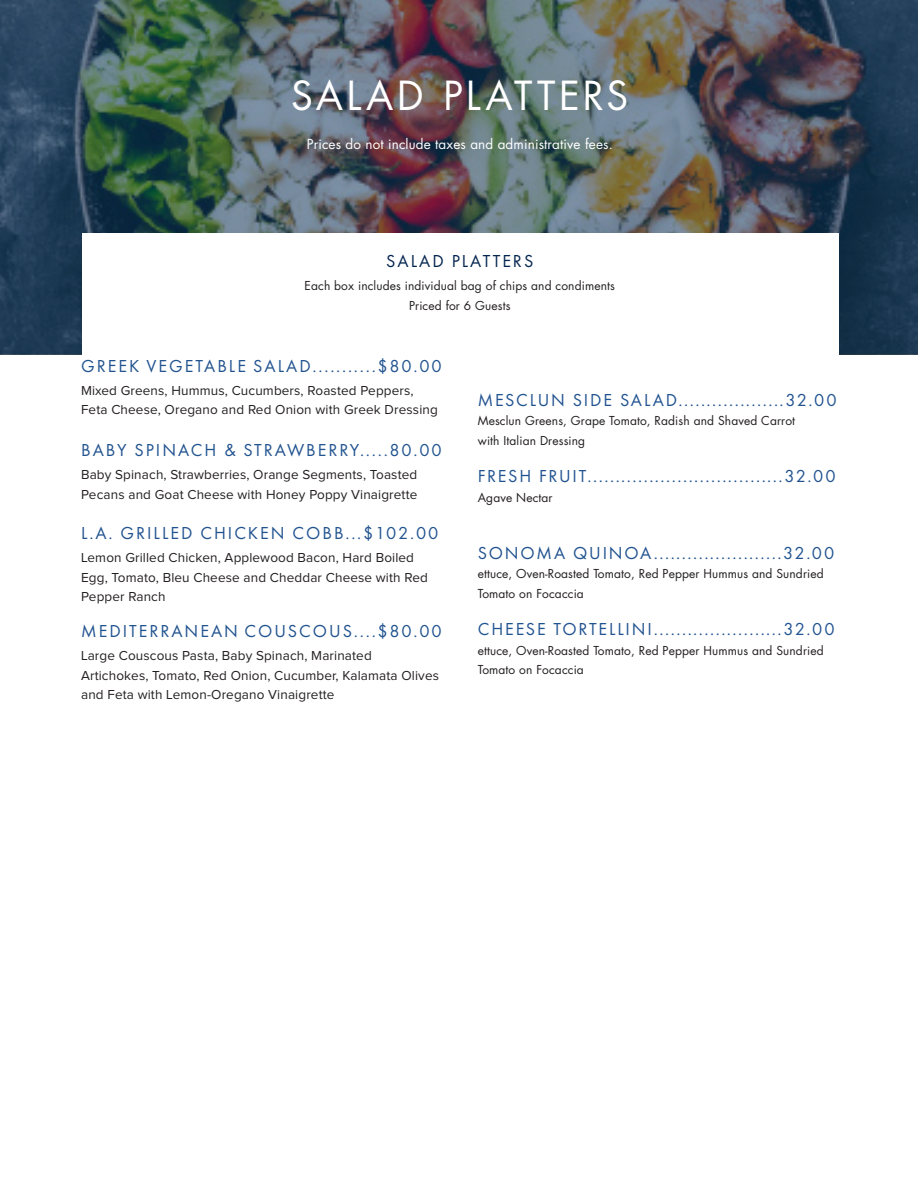
<style>
.page{position:relative;width:918px;height:1188px;background:#fff}
.page>*{position:absolute;margin:0;border:0;box-sizing:border-box;transform-origin:0 0}
.Section_Header{font:39px "Futura Std";letter-spacing:.09em;color:#fff}
.Buffet_menu_items{font:18px "Futura PT";letter-spacing:.1em;color:#215390}
.MENU_ITEM_HEADER{font:18px "Futura PT";letter-spacing:.11em;color:#21538f}
.MAIN_SECTIONS{font:18px "Futura PT";letter-spacing:.11em;color:#04254f}
.Paragraph{font:13.5px/19.5px "Proxima Nova";letter-spacing:.01em;color:#231f20}
.Paragraph-2{font:13.5px "Futura Std";letter-spacing:.01em;color:#fff}
.Paragraph-3{font:12px/19.5px "Futura Std";letter-spacing:.01em;color:#231f20}
</style>
<div class="page">
<img style="left:0;top:0;width:918px;height:354px">
<div style="left:82px;top:233px;width:757px;height:129px;background:#fff"></div>
<p class="Section_Header" style="left:291px;top:70px;width:339px">SALAD PLATTERS</p>
<p class="Paragraph-2" style="left:307px;top:135px;width:308px">Prices do not include taxes and administrative fees.</p>
<p class="MAIN_SECTIONS" style="left:386px;top:251px;width:149px">SALAD PLATTERS</p>
<p class="Paragraph-3" style="left:305px;top:276px;width:312px">Each box includes individual bag of chips and condiments</p>
<p class="Paragraph-3" style="left:409px;top:296px;width:103px">Priced for 6 Guests</p>
<p class="MENU_ITEM_HEADER" style="left:81px;top:355px;width:362px">GREEK VEGETABLE SALAD...........$80.00</p>
<p class="Paragraph" style="left:81px;top:381px;width:358px">Mixed Greens, Hummus, Cucumbers, Roasted Peppers,<br>Feta Cheese, Oregano and Red Onion with Greek Dressing</p>
<p class="MENU_ITEM_HEADER" style="left:81px;top:440px;width:362px">BABY SPINACH &amp; STRAWBERRY.....80.00</p>
<p class="Paragraph" style="left:81px;top:465px;width:338px">Baby Spinach, Strawberries, Orange Segments, Toasted<br>Pecans and Goat Cheese with Honey Poppy Vinaigrette</p>
<p class="MENU_ITEM_HEADER" style="left:81px;top:523px;width:359px">L.A. GRILLED CHICKEN COBB...$102.00</p>
<p class="Paragraph" style="left:81px;top:548px;width:348px">Lemon Grilled Chicken, Applewood Bacon, Hard Boiled<br>Egg, Tomato, Bleu Cheese and Cheddar Cheese with Red<br>Pepper Ranch</p>
<p class="MENU_ITEM_HEADER" style="left:81px;top:621px;width:362px">MEDITERRANEAN COUSCOUS....$80.00</p>
<p class="Paragraph" style="left:81px;top:646px;width:359px">Large Couscous Pasta, Baby Spinach, Marinated<br>Artichokes, Tomato, Red Onion, Cucumber, Kalamata Olives and Feta with Lemon-Oregano Vinaigrette</p>
<p class="Buffet_menu_items" style="left:478px;top:389px;width:360px">MESCLUN SIDE SALAD...................32.00</p>
<p class="Paragraph-3" style="left:478px;top:411px;width:319px">Mesclun Greens, Grape Tomato, Radish and Shaved Carrot</p>
<p class="Paragraph-3" style="left:478px;top:431px;width:109px">with Italian Dressing</p>
<p class="Buffet_menu_items" style="left:478px;top:466px;width:359px">FRESH FRUIT...................................32.00</p>
<p class="Paragraph-3" style="left:478px;top:488px;width:76px">Agave Nectar</p>
<p class="Buffet_menu_items" style="left:478px;top:542px;width:358px">SONOMA QUINOA.......................32.00</p>
<p class="Paragraph-3" style="left:478px;top:564px;width:347px">ettuce, Oven-Roasted Tomato, Red Pepper Hummus and Sundried<br>Tomato on Focaccia</p>
<p class="Buffet_menu_items" style="left:478px;top:619px;width:358px">CHEESE TORTELLINI.......................32.00</p>
<p class="Paragraph-3" style="left:478px;top:641px;width:347px">ettuce, Oven-Roasted Tomato, Red Pepper Hummus and Sundried<br>Tomato on Focaccia</p>
</div>
